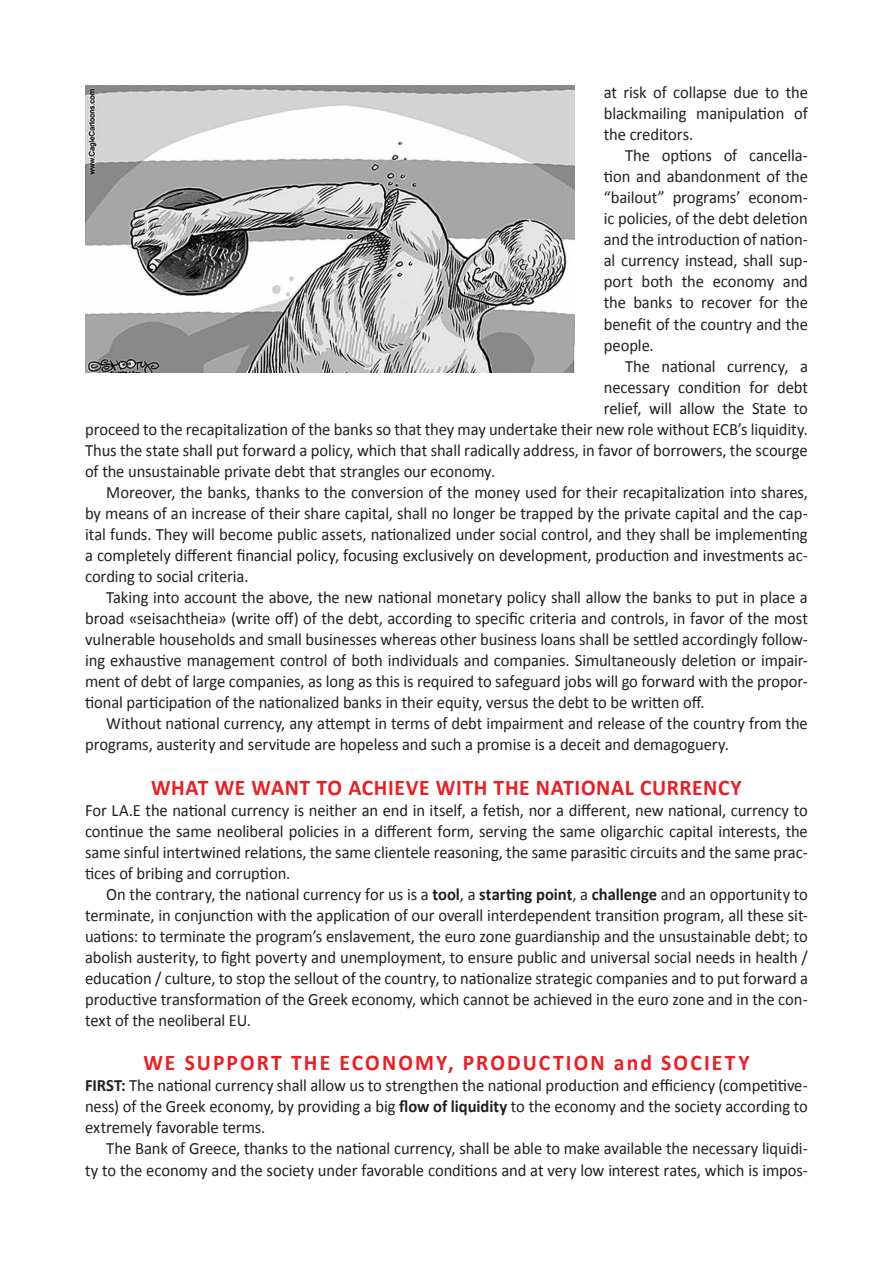
<style>
.page{position:relative;width:893px;height:1263px;background:#fff}
.page>*{position:absolute;margin:0;border:0;box-sizing:border-box;transform-origin:0 0}
.t1{font:700 22.5px "Calibri";letter-spacing:.025em;color:#ed1d24;scale:.96 1}
.t2{font:17.25px/21px "Calibri";letter-spacing:-.005em;color:#231f20;text-align:justify;scale:.96 1}
.t3{font:700 17.25px "Calibri";color:#231f20;scale:.96 1}
.s1{font-weight:700}
</style>
<div class="page">
<img style="left:85px;top:85px;width:489px;height:287px">
<p class="t2" style="left:604px;top:82px;width:214px">at risk of collapse due to the blackmailing manipulation of the creditors.</p>
<p class="t2" style="left:604px;top:145px;width:214px;text-indent:21px">The options of cancella&shy;tion and abandonment of the “bailout” programs’ econom&shy;ic policies, of the debt deletion and the introduction of nation&shy;al currency instead, shall sup&shy;port both the economy and the banks to recover for the benefit of the country and the people.</p>
<p class="t2" style="left:625px;top:355px;width:192px">The national currency, a</p>
<p class="t2" style="left:604px;top:376px;width:214px">necessary condition for debt</p>
<p class="t2" style="left:604px;top:397px;width:214px">relief, will allow the State to</p>
<p class="t2" style="left:85px;top:419px;width:754px">proceed to the recapitalization of the banks so that they may undertake their new role without ECB’s liquidity.</p>
<p class="t2" style="left:85px;top:440px;width:754px">Thus the state shall put forward a policy, which that shall radically address, in favor of borrowers, the scourge</p>
<p class="t2" style="left:85px;top:461px;width:429px">of the unsustainable private debt that strangles our economy.</p>
<p class="t2" style="left:106px;top:482px;width:732px">Moreover, the banks, thanks to the conversion of the money used for their recapitalization into shares,</p>
<p class="t2" style="left:85px;top:503px;width:754px">by means of an increase of their share capital, shall no longer be trapped by the private capital and the cap-</p>
<p class="t2" style="left:85px;top:524px;width:754px">ital funds. They will become public assets, nationalized under social control, and they shall be implementing</p>
<p class="t2" style="left:85px;top:545px;width:754px">a completely different financial policy, focusing exclusively on development, production and investments ac-</p>
<p class="t2" style="left:85px;top:566px;width:172px">cording to social criteria.</p>
<p class="t2" style="left:106px;top:587px;width:732px">Taking into account the above, the new national monetary policy shall allow the banks to put in place a</p>
<p class="t2" style="left:85px;top:608px;width:754px">broad «seisachtheia» (write off) of the debt, according to specific criteria and controls, in favor of the most</p>
<p class="t2" style="left:85px;top:629px;width:754px">vulnerable households and small businesses whereas other business loans shall be settled accordingly follow-</p>
<p class="t2" style="left:85px;top:650px;width:754px">ing exhaustive management control of both individuals and companies. Simultaneously deletion or impair-</p>
<p class="t2" style="left:85px;top:671px;width:754px">ment of debt of large companies, as long as this is required to safeguard jobs will go forward with the propor-</p>
<p class="t2" style="left:85px;top:692px;width:647px">tional participation of the nationalized banks in their equity, versus the debt to be written off.</p>
<p class="t2" style="left:106px;top:713px;width:732px">Without national currency, any attempt in terms of debt impairment and release of the country from the</p>
<p class="t2" style="left:85px;top:734px;width:672px">programs, austerity and servitude are hopeless and such a promise is a deceit and demagoguery.</p>
<h1 class="t1" style="left:151px;top:773px;width:232px">WHAT WE WANT TO ACHIE</h1>
<h1 class="t1" style="left:406px;top:773px;width:105px">VE WITH THE</h1>
<h1 class="t1" style="left:536px;top:773px;width:42px">NATION</h1>
<h1 class="t1" style="left:611px;top:773px;width:45px">AL CURRENCY</h1>
<p class="t2" style="left:85px;top:799px;width:754px">For LA.E the national currency is neither an end in itself, a fetish, nor a different, new national, currency to continue the same neoliberal policies in a different form, serving the same oligarchic capital interests, the same sinful intertwined relations, the same clientele reasoning, the same parasitic circuits and the same prac&shy;tices of bribing and corruption.</p>
<p class="t2" style="left:85px;top:884px;width:754px;text-indent:21px">On the contrary, the national currency for us is a <span class="s1">tool</span>, a <span class="s1">starting point</span>, a <span class="s1">challenge</span> and an opportunity to terminate, in conjunction with the application of our overall interdependent transition program, all these sit&shy;uations: to terminate the program’s enslavement, the euro zone guardianship and the unsustainable debt; to abolish austerity, to fight poverty and unemployment, to ensure public and universal social needs in health / education / culture, to stop the sellout of the country, to nationalize strategic companies and to put forward a productive transformation of the Greek economy, which cannot be achieved in the euro zone and in the con&shy;text of the neoliberal EU.</p>
<h1 class="t1" style="left:143px;top:1048px;width:59px">WE SUPPORT</h1>
<h1 class="t1" style="left:291px;top:1048px;width:15px">THE</h1>
<h1 class="t1" style="left:339px;top:1048px;width:16px">ECONO</h1>
<h1 class="t1" style="left:415px;top:1048px;width:65px">MY, PRO</h1>
<h1 class="t1" style="left:507px;top:1048px;width:32px">DUCTION</h1>
<h1 class="t1" style="left:614px;top:1048px;width:64px">and SOCIETY</h1>
<p class="t3" style="left:85px;top:1074px;width:9px">FIRST</p>
<p class="t2" style="left:85px;top:1075px;width:754px;text-indent:36px"><span class="s1">:</span> The national currency shall allow us to strengthen the national production and efficiency (competitive&shy;ness) of the Greek economy, by providing a big <span class="s1">flow of liquidity</span> to the economy and the society according to extremely favorable terms.</p>
<p class="t2" style="left:85px;top:1138px;width:754px;text-align:right">The Bank of Greece, thanks to the national currency, shall be able to make available the necessary liquidi-<br>ty to the economy and the society under favorable conditions and at very low interest rates, which is impos-</p>
</div>
